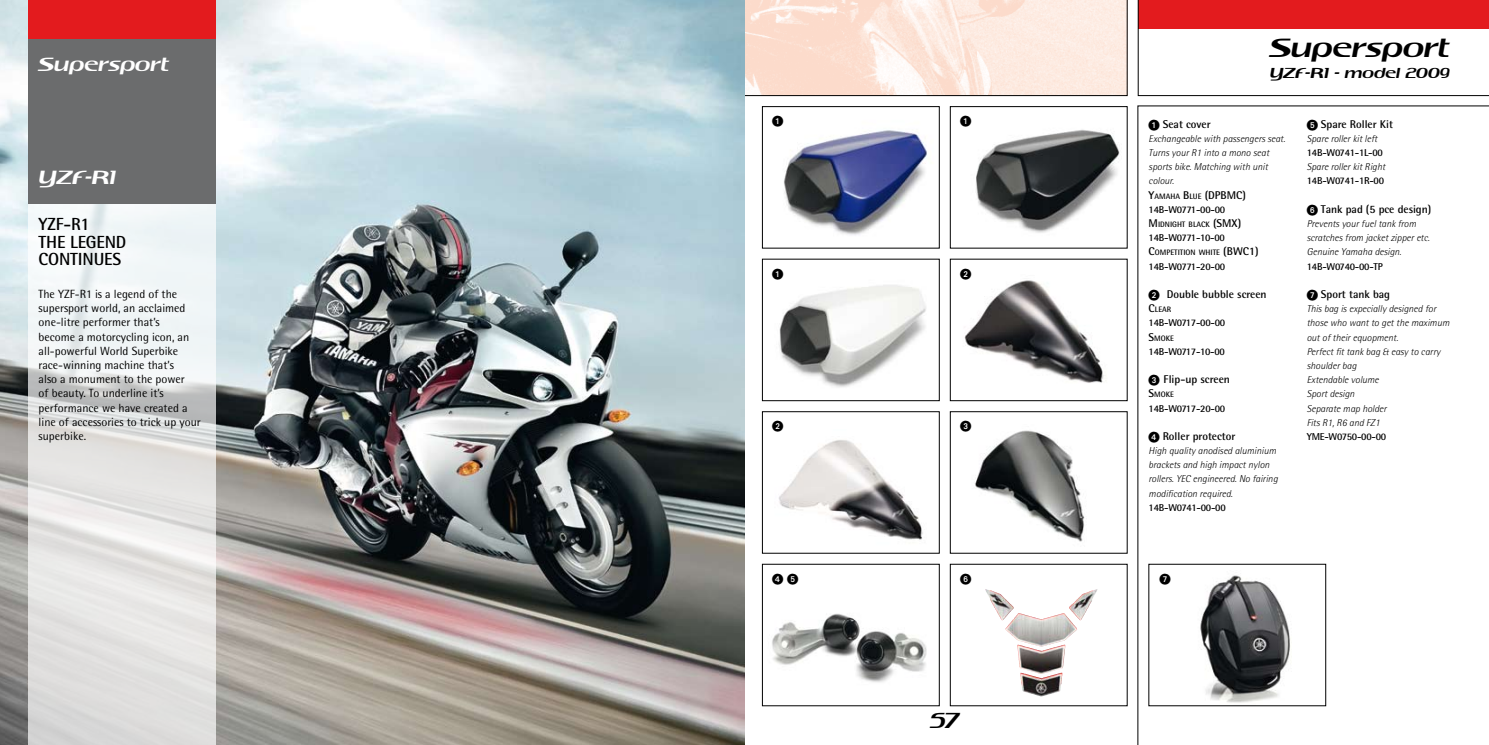
<style>
.page{position:relative;width:1489px;height:745px;background:#fff}
.page>*{position:absolute;margin:0;border:0;box-sizing:border-box;transform-origin:0 0}
.t1{font:22.75px "Koolhoven 101";color:#000}
.t2{font:18.75px "Koolhoven 101";color:#000}
.t3{font:700 17.5px/17.5px "Rotis Semi Sans";letter-spacing:-.01em;color:#000}
.t4{font:16.5px "Koolhoven 101";color:#fff}
.t5{font:12.5px "Koolhoven 101";color:#000}
.t6{font:11.88px/14.1px "Rotis Semi Sans";color:#000}
.t7{font:700 11.25px "Rotis Semi Sans";color:#000}
.t8{font:700 11.25px "Rotis Semi Sans";color:#000}
.t9{font:11.25px "European Pi One";color:#000}
.t10{font:italic 300 10px/14.1px "Rotis Semi Sans";color:#000}
.t11{font:700 10px "Rotis Semi Sans";letter-spacing:-.025em;color:#000}
.t12{font:700 7.88px "Rotis Semi Sans";color:#000}
.s1{font-family:"European Pi One";font-weight:400}
.s2{font-size:7.88px}
.s3{font-size:11.25px}
</style>
<div class="page">
<svg style="left:744px;top:0;width:383px;height:96px;background:#f9e4d9"></svg>
<img style="left:0;top:0;width:744px;height:744px">
<img style="left:964px;top:280px;width:140px;height:103px">
<img style="left:779px;top:440px;width:144px;height:100px">
<div style="left:762px;top:411px;width:177px;height:142px;border:1px solid #000"></div>
<img style="left:772px;top:613px;width:155px;height:70px">
<img style="left:974px;top:430px;width:111px;height:112px">
<div style="left:950px;top:411px;width:177px;height:142px;border:1px solid #000"></div>
<img style="left:1069px;top:589px;width:27px;height:30px">
<svg style="left:1137px;top:106px;width:351px;height:638px"></svg>
<svg style="left:1137px;top:0;width:351px;height:96px"></svg>
<svg style="left:28px;top:203px;width:188px;height:541px"></svg>
<div style="left:28px;top:0;width:188px;height:39px;background:#e31b1e"></div>
<div style="left:28px;top:39px;width:188px;height:164px;background:#6b6c6d"></div>
<img style="left:784px;top:130px;width:143px;height:105px">
<div style="left:762px;top:106px;width:177px;height:142px;border:1px solid #000"></div>
<img style="left:779px;top:285px;width:147px;height:103px">
<img style="left:976px;top:129px;width:144px;height:104px">
<div style="left:950px;top:106px;width:177px;height:142px;border:1px solid #000"></div>
<h3 class="t4" style="left:39px;top:54px;width:132px">Supersport</h3>
<h3 class="t4" style="left:39px;top:168px;width:79px">YZF-R1</h3>
<h3 class="t3" style="left:39px;top:215px;width:87px">YZF-R1<br>The legend continues</h3>
<p class="t6" style="left:39px;top:286px;width:164px">The YZF-R1 is a legend of the supersport world, an acclaimed one-litre performer that’s<br>become a motorcycling icon, an all-powerful World Superbike race-winning machine that’s<br>also a monument to the power<br>of beauty. To underline it’s performance we have created a line of accessories to trick up your superbike.</p>
<h1 class="t1" style="left:1269px;top:34px;width:182px">Supersport</h1>
<p class="t5" style="left:1269px;top:65px;width:182px">YZF-R1 - model 2009</p>
<p class="t9" style="left:772px;top:115px;width:13px">1</p>
<p class="t9" style="left:960px;top:115px;width:13px">1</p>
<p class="t9" style="left:772px;top:267px;width:13px">1</p>
<p class="t9" style="left:960px;top:267px;width:13px">2</p>
<p class="t9" style="left:772px;top:420px;width:13px">2</p>
<p class="t9" style="left:960px;top:420px;width:13px">3</p>
<p class="t7" style="left:1148px;top:117px;width:64px"><span class="s1">1</span> Seat cover</p>
<p class="t10" style="left:1148px;top:131px;width:138px">Exchangeable with passengers seat.<br>Turns your R1 into a mono seat sports bike. Matching with unit colour.</p>
<p class="t8" style="left:1148px;top:188px;width:99px">Y<span class="s2">AMAHA</span> B<span class="s2">LUE</span> (DPBMC)</p>
<p class="t11" style="left:1148px;top:203px;width:78px">14B-W0771-00-00</p>
<p class="t12" style="left:1148px;top:219px;width:94px"><span class="s3">M</span> IDNIGHT BLACK <span class="s3">(SMX)</span></p>
<p class="t11" style="left:1148px;top:231px;width:78px">14B-W0771-10-00</p>
<p class="t12" style="left:1148px;top:248px;width:111px"><span class="s3">C</span>OMPETITION WHITE <span class="s3">(BWC1)</span></p>
<p class="t11" style="left:1148px;top:260px;width:78px">14B-W0771-20-00</p>
<p class="t7" style="left:1148px;top:287px;width:119px"><span class="s1">2</span> Double bubble screen</p>
<p class="t12" style="left:1148px;top:304px;width:24px"><span class="s3">C</span>LEAR</p>
<p class="t11" style="left:1148px;top:316px;width:78px">14B-W0717-00-00</p>
<p class="t12" style="left:1148px;top:333px;width:27px"><span class="s3">S</span>MOKE</p>
<p class="t11" style="left:1148px;top:345px;width:78px">14B-W0717-10-00</p>
<p class="t7" style="left:1148px;top:372px;width:83px"><span class="s1">3</span> Flip-up screen</p>
<p class="t12" style="left:1148px;top:389px;width:27px"><span class="s3">S</span>MOKE</p>
<p class="t11" style="left:1148px;top:401px;width:78px">14B-W0717-20-00</p>
<p class="t7" style="left:1148px;top:429px;width:88px"><span class="s1">4</span> Roller protector</p>
<p class="t10" style="left:1148px;top:443px;width:131px">High quality anodised aluminium brackets and high impact nylon rollers. YEC engineered. No fairing modification required.</p>
<p class="t11" style="left:1148px;top:501px;width:79px">14B-W0741-00-00</p>
<p class="t7" style="left:1306px;top:117px;width:88px"><span class="s1">5</span> Spare Roller Kit</p>
<p class="t10" style="left:1306px;top:131px;width:72px">Spare roller kit left</p>
<p class="t11" style="left:1306px;top:146px;width:78px">14B-W0741-1L-00</p>
<p class="t10" style="left:1306px;top:160px;width:80px">Spare roller kit Right</p>
<p class="t11" style="left:1306px;top:175px;width:79px">14B-W0741-1R-00</p>
<p class="t7" style="left:1306px;top:202px;width:126px"><span class="s1">6</span> Tank pad (5 pce design)</p>
<p class="t10" style="left:1306px;top:216px;width:124px">Prevents your fuel tank from scratches from jacket zipper etc.<br>Genuine Yamaha design.</p>
<p class="t11" style="left:1306px;top:260px;width:77px">14B-W0740-00-TP</p>
<p class="t7" style="left:1306px;top:287px;width:85px"><span class="s1">7</span> Sport tank bag</p>
<p class="t10" style="left:1306px;top:301px;width:144px">This bag is expecially designed for those who want to get the maximum out of their equopment.<br>Perfect fit tank bag &amp; easy to carry shoulder bag<br>Extendable volume<br>Sport design<br>Separate map holder<br>Fits R1, R6 and FZ1</p>
<p class="t11" style="left:1306px;top:430px;width:81px">YME-W0750-00-00</p>
<p class="t9" style="left:772px;top:572px;width:28px">4 5</p>
<p class="t9" style="left:960px;top:572px;width:13px">6</p>
<p class="t9" style="left:1159px;top:572px;width:13px">7</p>
<h2 class="t2" style="left:930px;top:708px;width:31px">57</h2>
</div>
